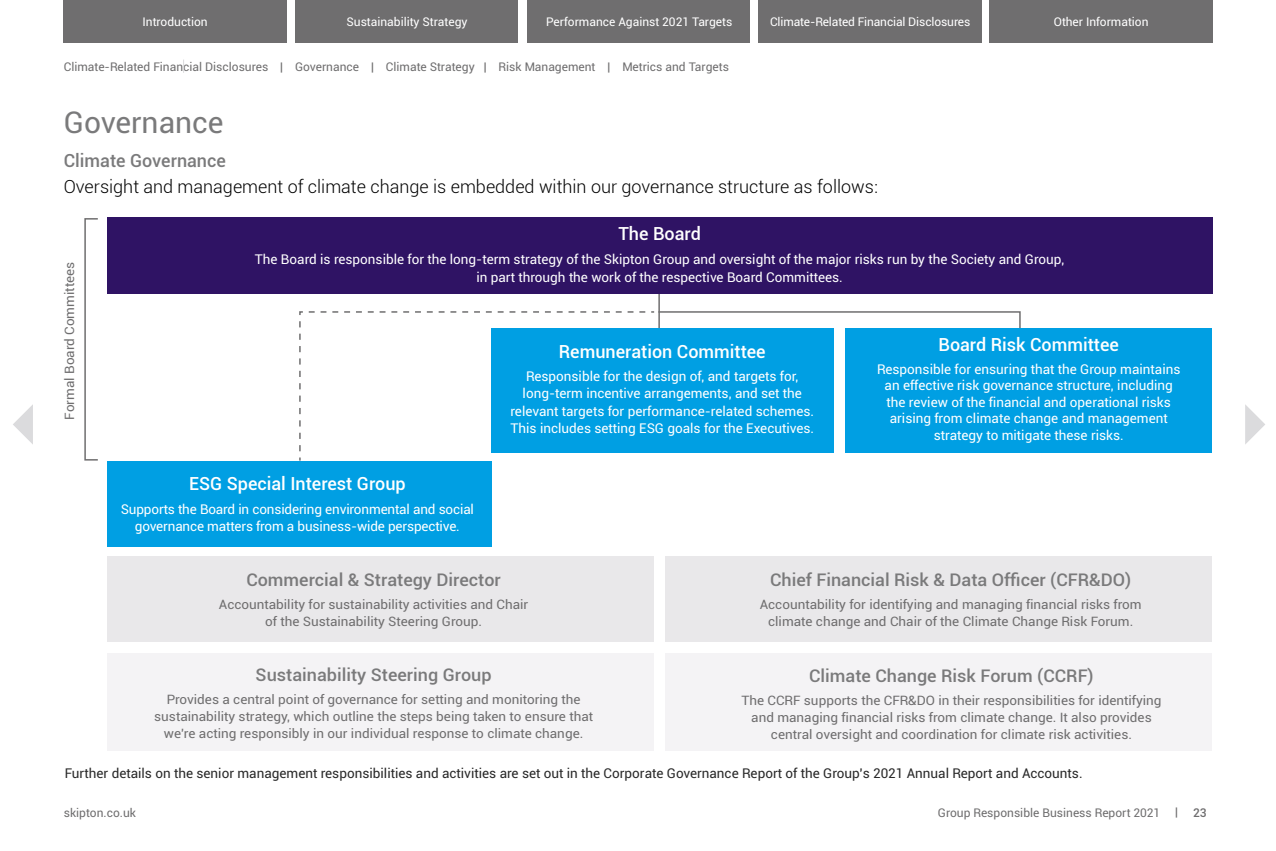
<style>
.page{position:relative;width:1276px;height:851px;background:#fff}
.page>*{position:absolute;margin:0;border:0;box-sizing:border-box;transform-origin:0 0}
.t1{font:30px "Roboto";color:#7a7a7b}
.t2{font:300 18px "Roboto";color:#000}
.t3{font:500 18px "Roboto";color:#fff}
.t4{font:500 18px "Roboto";color:#7a7a7b}
.t5{font:500 17.4px "Roboto";color:#7a7a7b;scale:1.04 1}
.t6{font:13.5px/17.2px "Roboto";color:#fff;text-align:center}
.t7{font:13.5px "Roboto";color:#292929}
.t8{font:13.05px/16.6px "Roboto";color:#6f6e6f;text-align:center;scale:1.04 1}
.t9{font:12px "Roboto";color:#6f6e6f}
.t10{font:12px "Roboto";color:#fff}
.s1{font-weight:500}
</style>
<div class="page">
<div style="left:64px;top:0;width:223px;height:43px;background:#6f6e6f"></div>
<div style="left:527px;top:0;width:222px;height:43px;background:#6f6e6f"></div>
<div style="left:295px;top:0;width:223px;height:43px;background:#6f6e6f"></div>
<div style="left:758px;top:0;width:223px;height:43px;background:#6f6e6f"></div>
<div style="left:989px;top:0;width:223px;height:43px;background:#6f6e6f"></div>
<svg style="left:660px;top:311px;width:361px;height:21px"></svg>
<svg style="left:299px;top:311px;width:356px;height:151px"></svg>
<hr style="left:658px;top:281px;width:2px;height:53px;background:#6f6e6f">
<svg style="left:183px;top:60px;width:1px;height:13px"></svg>
<svg style="left:13px;top:404px;width:20px;height:40px"></svg>
<div style="left:107px;top:217px;width:1105px;height:76px;background:#2f1364"></div>
<div style="left:107px;top:653px;width:547px;height:98px;background:#f4f3f5"></div>
<div style="left:665px;top:653px;width:547px;height:98px;background:#f4f3f5"></div>
<div style="left:107px;top:556px;width:547px;height:85px;background:#e9e8ea"></div>
<div style="left:665px;top:556px;width:547px;height:85px;background:#e9e8ea"></div>
<div style="left:107px;top:461px;width:384px;height:85px;background:#009fe3"></div>
<svg style="left:1245px;top:404px;width:20px;height:40px"></svg>
<div style="left:491px;top:328px;width:342px;height:124px;background:#009fe3"></div>
<div style="left:845px;top:328px;width:367px;height:124px;background:#009fe3"></div>
<div style="left:84px;top:218px;width:15px;height:242px;border:2px solid #6f6e6f"></div>
<p class="t10" style="left:143px;top:13px;width:67px">Introduction</p>
<p class="t10" style="left:346px;top:13px;width:122px">Sustainability Strategy</p>
<p class="t10" style="left:546px;top:13px;width:188px">Performance Against 2021 Targets</p>
<p class="t10" style="left:770px;top:13px;width:202px">Climate-Related Financial Disclosures</p>
<p class="t10" style="left:1053px;top:13px;width:96px">Other Information</p>
<p class="t9" style="left:64px;top:58px;width:666px">Climate-Related Financial Disclosures | Governance | Climate Strategy | Risk Management | Metrics and Targets</p>
<p class="t1" style="left:64px;top:101px;width:161px">Governance</p>
<p class="t4" style="left:64px;top:148px;width:164px">Climate Governance</p>
<p class="t2" style="left:64px;top:174px;width:815px">Oversight and management of climate change is embedded within our governance structure as follows:</p>
<p class="t8" style="left:61px;top:419px;width:153px;rotate:-90deg">Formal Board Committees</p>
<p class="t3" style="left:618px;top:221px;width:84px">The Board</p>
<p class="t6" style="left:255px;top:250px;width:811px;line-height:18px">The Board is responsible for the long-term strategy of the Skipton Group and oversight of the major risks run by the Society and Group, in part through the work of the respective Board Committees.</p>
<p class="t3" style="left:189px;top:471px;width:218px">ESG Special Interest Group</p>
<p class="t6" style="left:121px;top:500px;width:355px">Supports the Board in considering environmental and social governance matters from a business-wide perspective.</p>
<p class="t3" style="left:559px;top:338px;width:208px">Remuneration Committee</p>
<p class="t6" style="left:510px;top:367px;width:305px">Responsible for the design of, and targets for, long-term incentive arrangements, and set the relevant targets for performance-related schemes.<br>This includes setting ESG goals for the Executives.</p>
<p class="t3" style="left:938px;top:332px;width:182px">Board Risk Committee</p>
<p class="t6" style="left:877px;top:360px;width:305px;line-height:16.5px">Responsible for ensuring that the Group maintains an effective risk governance structure, including the review of the financial and operational risks arising from climate change and management strategy to mitigate these risks.</p>
<p class="t5" style="left:246px;top:567px;width:246px">Commercial &amp; Strategy Director</p>
<p class="t8" style="left:219px;top:595px;width:299px">Accountability for sustainability activities and Chair of the Sustainability Steering Group.</p>
<p class="t5" style="left:256px;top:662px;width:228px">Sustainability Steering Group</p>
<p class="t8" style="left:154px;top:690px;width:423px">Provides a central point of governance for setting and monitoring the sustainability strategy, which outline the steps being taken to ensure that we're acting responsibly in our individual response to climate change.</p>
<p class="t5" style="left:770px;top:567px;width:349px">Chief Financial Risk &amp; Data Officer (CFR&amp;DO)</p>
<p class="t8" style="left:760px;top:594px;width:369px;line-height:17.4px">Accountability for identifying and managing financial risks from climate change and Chair of the Climate Change Risk Forum.</p>
<p class="t5" style="left:809px;top:663px;width:275px">Climate Change Risk Forum (CCRF)</p>
<p class="t8" style="left:741px;top:691px;width:405px">The CCRF supports the CFR&amp;DO in their responsibilities for identifying and managing financial risks from climate change. It also provides central oversight and coordination for climate risk activities.</p>
<p class="t7" style="left:65px;top:764px;width:1019px">Further details on the senior management responsibilities and activities are set out in the Corporate Governance Report of the Group’s 2021 Annual Report and Accounts.</p>
<p class="t9" style="left:64px;top:804px;width:74px">skipton.co.uk</p>
<p class="t9" style="left:938px;top:804px;width:270px">Group Responsible Business Report 2021 | <span class="s1">23</span></p>
</div>
